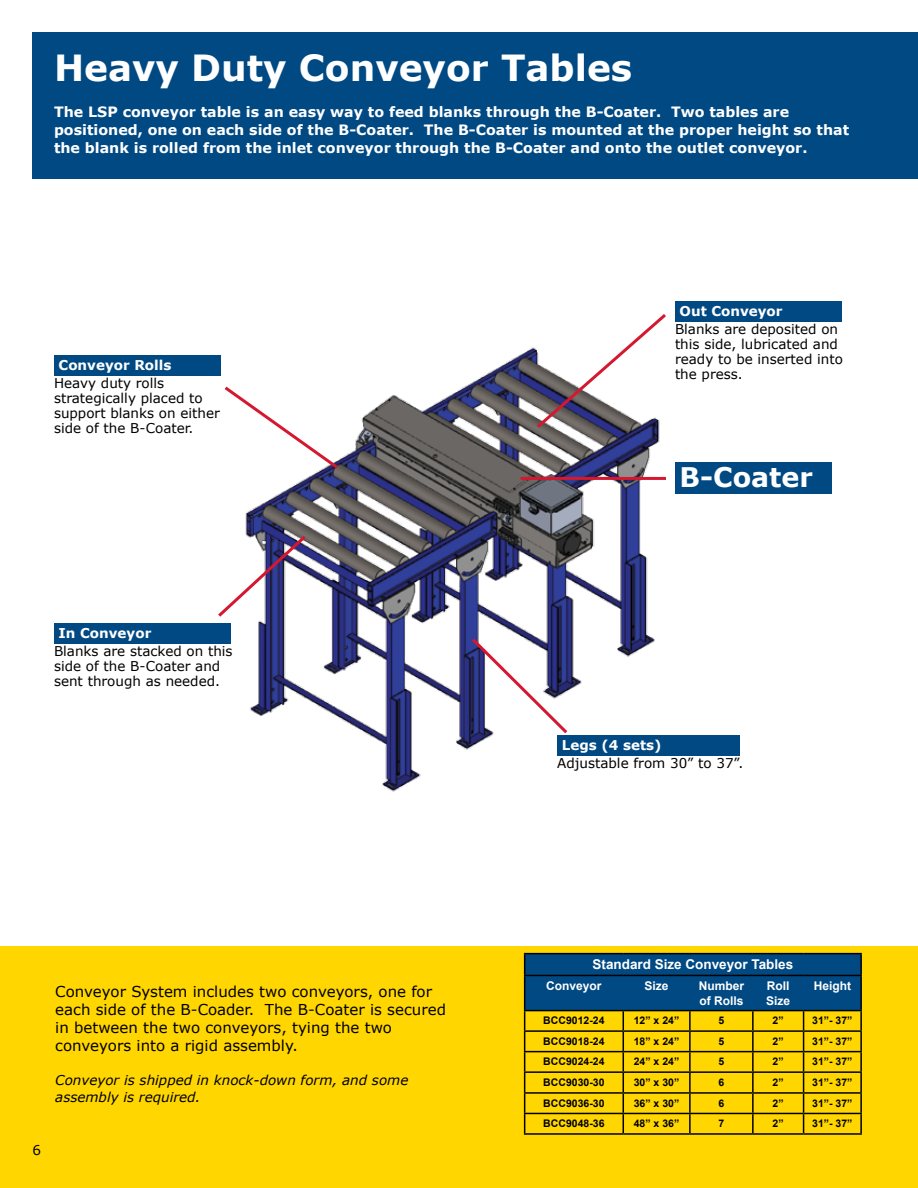
<style>
.page{position:relative;width:918px;height:1188px;background:#fff}
.page>*{position:absolute;margin:0;border:0;box-sizing:border-box;transform-origin:0 0}
.t1{font:700 36px "Verdana";color:#fff}
.t2{font:700 27px "Verdana";color:#fff}
.t3{font:15px/18px "Verdana";color:#000}
.t4{font:700 14.25px/18px "Verdana";color:#fff}
.t5{font:13.5px/15px "Verdana";color:#000}
.t6{font:italic 13.5px/16.5px "Verdana";color:#000}
.t7{font:700 13.5px "Verdana";color:#fff}
.t8{font:700 13.5px "Arial";color:#fff}
.t9{font:700 12px/14.4px "Arial";color:#fff}
.t10{font:700 10.5px "Arial";color:#000}
</style>
<div class="page">
<div style="left:54px;top:355px;width:167px;height:20px;background:#004983"></div>
<div style="left:54px;top:624px;width:177px;height:20px;background:#004983"></div>
<div style="left:557px;top:735px;width:182px;height:20px;background:#004983"></div>
<div style="left:675px;top:462px;width:157px;height:31px;background:#004983"></div>
<div style="left:675px;top:301px;width:167px;height:20px;background:#004983"></div>
<img style="left:245px;top:347px;width:439px;height:445px">
<svg style="left:218px;top:533px;width:91px;height:87px"></svg>
<svg style="left:224px;top:384px;width:117px;height:88px"></svg>
<svg style="left:534px;top:314px;width:135px;height:117px"></svg>
<svg style="left:469px;top:635px;width:101px;height:101px"></svg>
<hr style="left:521px;top:477px;width:145px;height:3px;background:#d5172f">
<div style="left:32px;top:32px;width:886px;height:147px;background:#004983"></div>
<div style="left:0;top:946px;width:918px;height:242px;background:#ffd600"></div>
<hr style="left:524px;top:1133px;width:99px;height:2px;background:#000">
<hr style="left:623px;top:1133px;width:67px;height:2px;background:#000">
<hr style="left:753px;top:1133px;width:51px;height:2px;background:#000">
<hr style="left:804px;top:1133px;width:58px;height:2px;background:#000">
<hr style="left:524px;top:953px;width:99px;height:1px;background:#000">
<hr style="left:623px;top:953px;width:67px;height:1px;background:#000">
<hr style="left:690px;top:953px;width:63px;height:1px;background:#000">
<hr style="left:753px;top:953px;width:51px;height:1px;background:#000">
<hr style="left:804px;top:953px;width:58px;height:1px;background:#000">
<hr style="left:690px;top:1133px;width:63px;height:2px;background:#000">
<svg style="left:524px;top:954px;width:338px;height:179px"></svg>
<h1 class="t1" style="left:54px;top:42px;width:580px">Heavy Duty Conveyor Tables</h1>
<p class="t4" style="left:54px;top:102px;width:797px">The LSP conveyor table is an easy way to feed blanks through the B-Coater. Two tables are positioned, one on each side of the B-Coater. The B-Coater is mounted at the proper height so that the blank is rolled from the inlet conveyor through the B-Coater and onto the outlet conveyor.</p>
<p class="t7" style="left:59px;top:355px;width:114px">Conveyor Rolls</p>
<p class="t5" style="left:54px;top:375px;width:167px">Heavy duty rolls strategically placed to support blanks on either side of the B-Coater.</p>
<p class="t7" style="left:59px;top:624px;width:94px">In Conveyor</p>
<p class="t5" style="left:54px;top:644px;width:180px">Blanks are stacked on this side of the B-Coater and sent through as needed.</p>
<p class="t7" style="left:680px;top:301px;width:105px">Out Conveyor</p>
<p class="t5" style="left:675px;top:321px;width:169px">Blanks are deposited on this side, lubricated and ready to be inserted into the press.</p>
<h2 class="t2" style="left:680px;top:458px;width:135px">B-Coater</h2>
<p class="t7" style="left:562px;top:735px;width:101px">Legs (4 sets)</p>
<p class="t5" style="left:557px;top:755px;width:188px">Adjustable from 30” to 37”.</p>
<p class="t3" style="left:55px;top:982px;width:392px">Conveyor System includes two conveyors, one for each side of the B-Coader. The B-Coater is secured in between the two conveyors, tying the two conveyors into a rigid assembly.</p>
<p class="t6" style="left:55px;top:1072px;width:355px">Conveyor is shipped in knock-down form, and some assembly is required.</p>
<p class="t5" style="left:32px;top:1143px;width:10px">6</p>
<p class="t8" style="left:593px;top:955px;width:202px">Standard Size Conveyor Tables</p>
<p class="t9" style="left:546px;top:979px;width:57px">Conveyor</p>
<p class="t9" style="left:645px;top:979px;width:26px">Size</p>
<p class="t9" style="left:699px;top:979px;width:47px">Number of Rolls</p>
<p class="t9" style="left:766px;top:979px;width:26px">Roll<br>Size</p>
<p class="t9" style="left:814px;top:979px;width:39px">Height</p>
<p class="t10" style="left:543px;top:1013px;width:63px">BCC9012-24</p>
<p class="t10" style="left:634px;top:1013px;width:47px">12” x 24”</p>
<p class="t10" style="left:718px;top:1013px;width:7px">5</p>
<p class="t10" style="left:773px;top:1013px;width:13px">2”</p>
<p class="t10" style="left:812px;top:1013px;width:42px">31”- 37”</p>
<p class="t10" style="left:543px;top:1034px;width:63px">BCC9018-24</p>
<p class="t10" style="left:634px;top:1034px;width:47px">18” x 24”</p>
<p class="t10" style="left:718px;top:1034px;width:7px">5</p>
<p class="t10" style="left:773px;top:1034px;width:13px">2”</p>
<p class="t10" style="left:812px;top:1034px;width:42px">31”- 37”</p>
<p class="t10" style="left:543px;top:1054px;width:63px">BCC9024-24</p>
<p class="t10" style="left:634px;top:1054px;width:47px">24” x 24”</p>
<p class="t10" style="left:718px;top:1054px;width:7px">5</p>
<p class="t10" style="left:773px;top:1054px;width:13px">2”</p>
<p class="t10" style="left:812px;top:1054px;width:42px">31”- 37”</p>
<p class="t10" style="left:543px;top:1075px;width:63px">BCC9030-30</p>
<p class="t10" style="left:634px;top:1075px;width:47px">30” x 30”</p>
<p class="t10" style="left:718px;top:1075px;width:7px">6</p>
<p class="t10" style="left:773px;top:1075px;width:13px">2”</p>
<p class="t10" style="left:812px;top:1075px;width:42px">31”- 37”</p>
<p class="t10" style="left:543px;top:1095px;width:63px">BCC9036-30</p>
<p class="t10" style="left:634px;top:1095px;width:47px">36” x 30”</p>
<p class="t10" style="left:718px;top:1095px;width:7px">6</p>
<p class="t10" style="left:773px;top:1095px;width:13px">2”</p>
<p class="t10" style="left:812px;top:1095px;width:42px">31”- 37”</p>
<p class="t10" style="left:543px;top:1116px;width:63px">BCC9048-36</p>
<p class="t10" style="left:634px;top:1116px;width:47px">48” x 36”</p>
<p class="t10" style="left:718px;top:1116px;width:7px">7</p>
<p class="t10" style="left:773px;top:1116px;width:13px">2”</p>
<p class="t10" style="left:812px;top:1116px;width:42px">31”- 37”</p>
</div>
